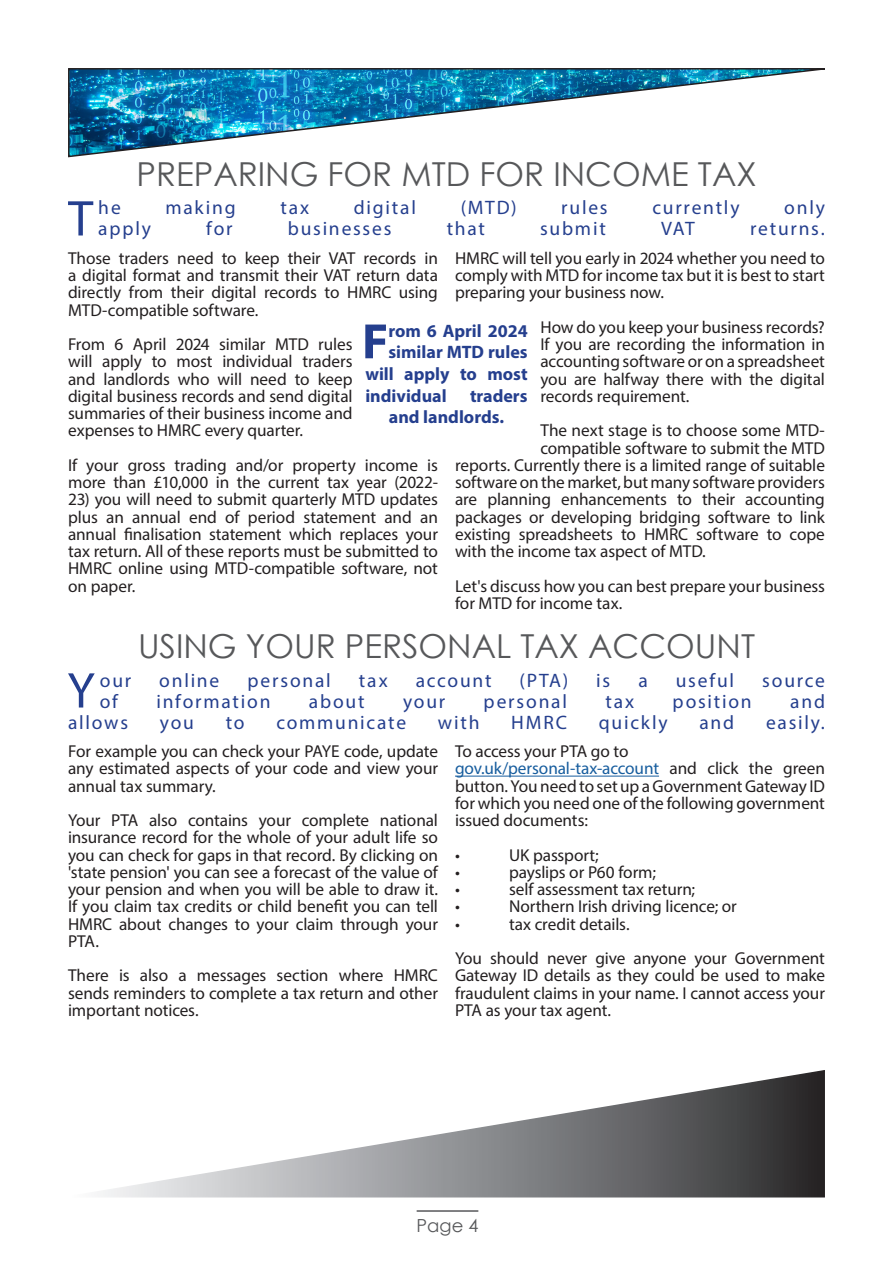
<style>
.page{position:relative;width:893px;height:1263px;background:#fff}
.page>*{position:absolute;margin:0;border:0;box-sizing:border-box;transform-origin:0 0}
.t1{font:50.7px "Myriad Pro";color:#253f8e}
.t2{font:700 50.1px "Myriad Pro";color:#253f8e}
.t3{font:33px "Century Gothic";color:#57585a}
.t4{font:19.5px "Myriad Pro";letter-spacing:.09em;color:#253f8e}
.t5{font:700 18px/21.6px "Myriad Pro";color:#253f8e}
.t6{font:18px "Century Gothic";color:#57585a}
.t7{font:17.25px/17.2px "Myriad Pro";letter-spacing:-.005em;color:#231f20;text-align:justify}
.s1{color:#175d9e}
</style>
<div class="page">
<hr style="left:417px;top:1210px;width:61px;height:2px;background:#57585a">
<img style="left:68px;top:68px;width:757px;height:90px">
<svg style="left:100px;top:1070px;width:725px;height:128px"></svg>
<hr style="left:455px;top:776px;width:204px;height:1px;background:#175d9e">
<p class="t3" style="left:137px;top:151px;width:621px">PREPARING FOR MTD FOR INCOME TAX</p>
<p class="t1" style="left:68px;top:187px;width:27px">T</p>
<p class="t4" style="left:98px;top:196px;width:24px">he</p>
<p class="t4" style="left:165px;top:196px;width:72px">making</p>
<p class="t4" style="left:280px;top:196px;width:30px">tax</p>
<p class="t4" style="left:354px;top:196px;width:64px">digital</p>
<p class="t4" style="left:461px;top:196px;width:57px">(MTD)</p>
<p class="t4" style="left:561px;top:196px;width:48px">rules</p>
<p class="t4" style="left:652px;top:196px;width:89px">currently</p>
<p class="t4" style="left:784px;top:196px;width:42px">only</p>
<p class="t4" style="left:98px;top:217px;width:54px">apply</p>
<p class="t4" style="left:206px;top:217px;width:28px">for</p>
<p class="t4" style="left:288px;top:217px;width:105px">businesses</p>
<p class="t4" style="left:447px;top:217px;width:40px">that</p>
<p class="t4" style="left:540px;top:217px;width:67px">submit</p>
<p class="t4" style="left:661px;top:217px;width:35px">VAT</p>
<p class="t4" style="left:750px;top:217px;width:76px">returns.</p>
<p class="t7" style="left:68px;top:249px;width:371px">Those traders need to keep their VAT records in a digital format and transmit their VAT return data directly from their digital records to HMRC using MTD-compatible software.</p>
<p class="t7" style="left:68px;top:335px;width:286px">From 6 April 2024 similar MTD rules will apply to most individual traders and landlords who will need to keep digital business records and send digital summaries of their business income and expenses to HMRC every quarter.</p>
<p class="t7" style="left:68px;top:456px;width:371px">If your gross trading and/or property income is more than £10,000 in the current tax year (2022-</p>
<p class="t7" style="left:68px;top:491px;width:371px">23) you will need to submit quarterly MTD updates plus an annual end of period statement and an annual finalisation statement which replaces your tax return. All of these reports must be submitted to HMRC online using MTD-compatible software, not on paper.</p>
<p class="t7" style="left:455px;top:249px;width:371px">HMRC will tell you early in 2024 whether you need to comply with MTD for income tax but it is best to start preparing your business now.</p>
<p class="t7" style="left:540px;top:318px;width:286px">How do you keep your business records?<br>If you are recording the information in accounting software or on a spreadsheet you are halfway there with the digital records requirement.</p>
<p class="t7" style="left:540px;top:422px;width:286px">The next stage is to choose some MTD-</p>
<p class="t7" style="left:540px;top:439px;width:286px">compatible software to submit the MTD</p>
<p class="t7" style="left:455px;top:456px;width:371px">reports. Currently there is a limited range of suitable</p>
<p class="t7" style="left:455px;top:473px;width:371px">software on the market, but many software providers</p>
<p class="t7" style="left:455px;top:491px;width:371px">are planning enhancements to their accounting</p>
<p class="t7" style="left:455px;top:508px;width:371px">packages or developing bridging software to link</p>
<p class="t7" style="left:455px;top:525px;width:371px">existing spreadsheets to HMRC software to cope</p>
<p class="t7" style="left:455px;top:542px;width:252px">with the income tax aspect of MTD.</p>
<p class="t7" style="left:455px;top:577px;width:371px">Let's discuss how you can best prepare your business for MTD for income tax.</p>
<p class="t2" style="left:362px;top:309px;width:28px">F</p>
<p class="t5" style="left:388px;top:319px;width:141px">rom 6 April 2024</p>
<p class="t5" style="left:388px;top:341px;width:141px">similar MTD rules</p>
<p class="t5" style="left:365px;top:362px;width:164px">will apply to most</p>
<p class="t5" style="left:365px;top:384px;width:83px">individual</p>
<p class="t5" style="left:389px;top:384px;width:140px;text-indent:81px">traders and landlords.</p>
<p class="t3" style="left:138px;top:623px;width:619px">USING YOUR PERSONAL TAX ACCOUNT</p>
<p class="t1" style="left:67px;top:659px;width:29px">Y</p>
<p class="t4" style="left:100px;top:668px;width:33px">our</p>
<p class="t4" style="left:159px;top:668px;width:62px">online</p>
<p class="t4" style="left:247px;top:668px;width:85px">personal</p>
<p class="t4" style="left:359px;top:668px;width:30px">tax</p>
<p class="t4" style="left:416px;top:668px;width:77px">account</p>
<p class="t4" style="left:519px;top:668px;width:50px">(PTA)</p>
<p class="t4" style="left:596px;top:668px;width:15px">is</p>
<p class="t4" style="left:638px;top:668px;width:11px">a</p>
<p class="t4" style="left:676px;top:668px;width:60px">useful</p>
<p class="t4" style="left:762px;top:668px;width:64px">source</p>
<p class="t4" style="left:100px;top:689px;width:20px">of</p>
<p class="t4" style="left:156px;top:689px;width:116px">information</p>
<p class="t4" style="left:309px;top:689px;width:57px">about</p>
<p class="t4" style="left:403px;top:689px;width:44px">your</p>
<p class="t4" style="left:484px;top:689px;width:85px">personal</p>
<p class="t4" style="left:605px;top:689px;width:30px">tax</p>
<p class="t4" style="left:673px;top:689px;width:81px">position</p>
<p class="t4" style="left:790px;top:689px;width:36px">and</p>
<p class="t4" style="left:68px;top:710px;width:62px">allows</p>
<p class="t4" style="left:160px;top:710px;width:36px">you</p>
<p class="t4" style="left:226px;top:710px;width:20px">to</p>
<p class="t4" style="left:276px;top:710px;width:131px">communicate</p>
<p class="t4" style="left:438px;top:710px;width:43px">with</p>
<p class="t4" style="left:511px;top:710px;width:57px">HMRC</p>
<p class="t4" style="left:599px;top:710px;width:70px">quickly</p>
<p class="t4" style="left:699px;top:710px;width:36px">and</p>
<p class="t4" style="left:766px;top:710px;width:60px">easily.</p>
<p class="t7" style="left:68px;top:742px;width:371px">For example you can check your PAYE code, update any estimated aspects of your code and view your annual tax summary.</p>
<p class="t7" style="left:68px;top:811px;width:371px">Your PTA also contains your complete national insurance record for the whole of your adult life so you can check for gaps in that record. By clicking on 'state pension' you can see a forecast of the value of your pension and when you will be able to draw it.<br>If you claim tax credits or child benefit you can tell HMRC about changes to your claim through your PTA.</p>
<p class="t7" style="left:68px;top:967px;width:371px">There is also a messages section where HMRC sends reminders to complete a tax return and other important notices.</p>
<p class="t7" style="left:455px;top:742px;width:175px">To access your PTA go to</p>
<p class="t7" style="left:455px;top:760px;width:371px"><span class="s1">gov.uk/personal-tax-account</span> and click the green button. You need to set up a Government Gateway ID for which you need one of the following government issued documents:</p>
<p class="t7" style="left:455px;top:846px;width:6px">•</p>
<p class="t7" style="left:509px;top:846px;width:91px">UK passport;</p>
<p class="t7" style="left:455px;top:863px;width:6px">•</p>
<p class="t7" style="left:509px;top:863px;width:148px">payslips or P60 form;</p>
<p class="t7" style="left:455px;top:880px;width:6px">•</p>
<p class="t7" style="left:509px;top:880px;width:188px">self assessment tax return;</p>
<p class="t7" style="left:455px;top:898px;width:6px">•</p>
<p class="t7" style="left:509px;top:898px;width:229px">Northern Irish driving licence; or</p>
<p class="t7" style="left:455px;top:915px;width:6px">•</p>
<p class="t7" style="left:509px;top:915px;width:122px">tax credit details.</p>
<p class="t7" style="left:455px;top:949px;width:371px">You should never give anyone your Government Gateway ID details as they could be used to make fraudulent claims in your name. I cannot access your PTA as your tax agent.</p>
<p class="t6" style="left:417px;top:1212px;width:63px">Page 4</p>
</div>
